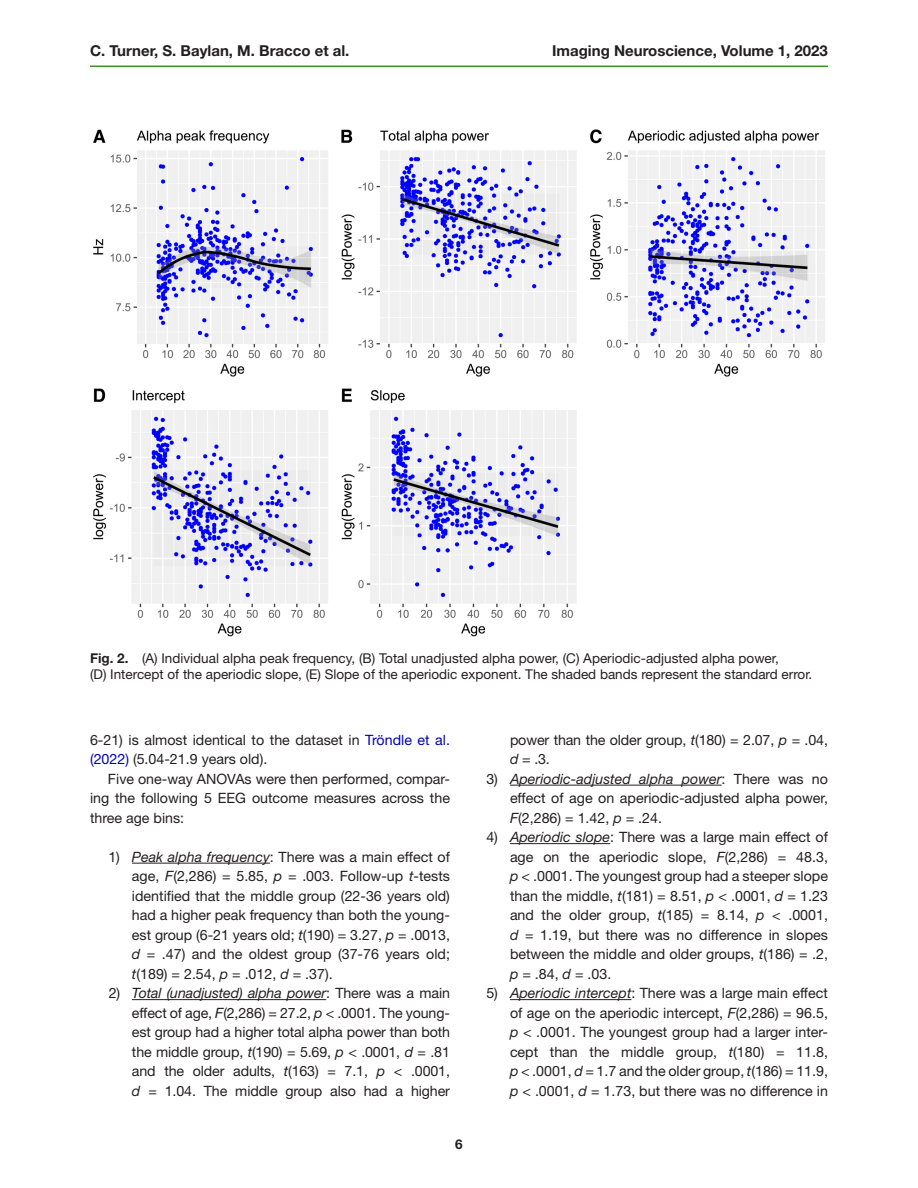
<style>
.page{position:relative;width:918px;height:1188px;background:#fff}
.page>*{position:absolute;margin:0;border:0;box-sizing:border-box;transform-origin:0 0}
.t1{font:700 15px "Helvetica Neue LT Std";color:#231f20}
.t2{font:14.25px/19.5px "Helvetica Neue LT Std";color:#231f20;text-align:justify}
.t3{font:13.5px/16.5px "Helvetica Neue LT Std";color:#231f20}
.t4{font:700 13.5px "Helvetica Neue LT Std";color:#231f20}
.s1{font-weight:700}
.s2{color:#0006b1}
.s3{font-style:italic}
</style>
<div class="page">
<hr style="left:90px;top:66px;width:738px;height:1px;background:#3e8f27">
<hr style="left:132px;top:863px;width:138px;height:1px;background:#231f20">
<hr style="left:132px;top:999px;width:194px;height:1px;background:#231f20">
<hr style="left:510px;top:785px;width:212px;height:1px;background:#231f20">
<hr style="left:510px;top:843px;width:100px;height:1px;background:#231f20">
<hr style="left:510px;top:999px;width:121px;height:1px;background:#231f20">
<img style="left:93px;top:130px;width:732px;height:506px">
<p class="t1" style="left:90px;top:41px;width:261px">C. Turner, S. Baylan, M. Bracco et al.</p>
<p class="t1" style="left:552px;top:41px;width:277px">Imaging Neuroscience, Volume 1, 2023</p>
<p class="t3" style="left:90px;top:649px;width:724px"><span class="s1">Fig. 2.</span> (A) Individual alpha peak frequency, (B) Total unadjusted alpha power, (C) Aperiodic-adjusted alpha power,<br>(D) Intercept of the aperiodic slope, (E) Slope of the aperiodic exponent. The shaded bands represent the standard error.</p>
<p class="t2" style="left:90px;top:730px;width:362px">6-21) is almost identical to the dataset in <span class="s2">Tröndle et al. (2022)</span> (5.04-21.9 years old).</p>
<p class="t2" style="left:90px;top:769px;width:362px;text-indent:18px">Five one-way ANOVAs were then performed, compar&shy;ing the following 5 EEG outcome measures across the three age bins:</p>
<p class="t2" style="left:132px;top:847px;width:320px;text-indent:-24px">1) <span class="s3">Peak alpha frequency</span>: There was a main effect of age, <span class="s3">F</span>(2,286) = 5.85, <span class="s3">p</span> = .003. Follow-up <span class="s3">t</span>-tests identified that the middle group (22-36 years old) had a higher peak frequency than both the young&shy;est group (6-21 years old; <span class="s3">t</span>(190) = 3.27, <span class="s3">p</span> = .0013, <span class="s3">d</span> = .47) and the oldest group (37-76 years old; <span class="s3">t</span>(189) = 2.54, <span class="s3">p</span> = .012, <span class="s3">d</span> = .37).</p>
<p class="t2" style="left:132px;top:983px;width:320px;text-indent:-23px">2) <span class="s3">Total (unadjusted) alpha power</span>: There was a main effect of age, <span class="s3">F</span>(2,286) = 27.2, <span class="s3">p</span> &lt; .0001. The young&shy;est group had a higher total alpha power than both the middle group, <span class="s3">t</span>(190) = 5.69, <span class="s3">p</span> &lt; .0001, <span class="s3">d</span> = .81 and the older adults, <span class="s3">t</span>(163) = 7.1, <span class="s3">p</span> &lt; .0001, <span class="s3">d</span> = 1.04. The middle group also had a higher</p>
<p class="t4" style="left:455px;top:1136px;width:9px">6</p>
<p class="t2" style="left:510px;top:730px;width:320px">power than the older group, <span class="s3">t</span>(180) = 2.07, <span class="s3">p</span> = .04, <span class="s3">d</span> = .3.</p>
<p class="t2" style="left:510px;top:769px;width:320px;text-indent:-24px">3) <span class="s3">Aperiodic-adjusted alpha power</span>: There was no effect of age on aperiodic-adjusted alpha power, <span class="s3">F</span>(2,286) = 1.42, <span class="s3">p</span> = .24.</p>
<p class="t2" style="left:510px;top:827px;width:320px;text-indent:-24px">4) <span class="s3">Aperiodic slope</span>: There was a large main effect of age on the aperiodic slope, <span class="s3">F</span>(2,286) = 48.3, <span class="s3">p</span> &lt; .0001. The youngest group had a steeper slope than the middle, <span class="s3">t</span>(181) = 8.51, <span class="s3">p</span> &lt; .0001, <span class="s3">d</span> = 1.23 and the older group, <span class="s3">t</span>(185) = 8.14, <span class="s3">p</span> &lt; .0001, <span class="s3">d</span> = 1.19, but there was no difference in slopes between the middle and older groups, <span class="s3">t</span>(186) = .2, <span class="s3">p</span> = .84, <span class="s3">d</span> = .03.</p>
<p class="t2" style="left:510px;top:983px;width:320px;text-indent:-24px">5) <span class="s3">Aperiodic intercept</span>: There was a large main effect of age on the aperiodic intercept, <span class="s3">F</span>(2,286) = 96.5, <span class="s3">p</span> &lt; .0001. The youngest group had a larger inter&shy;cept than the middle group, <span class="s3">t</span>(180) = 11.8, <span class="s3">p</span> &lt; .0001, <span class="s3">d</span> = 1.7 and the older group, <span class="s3">t</span>(186) = 11.9, <span class="s3">p</span> &lt; .0001, <span class="s3">d</span> = 1.73, but there was no difference in</p>
</div>
